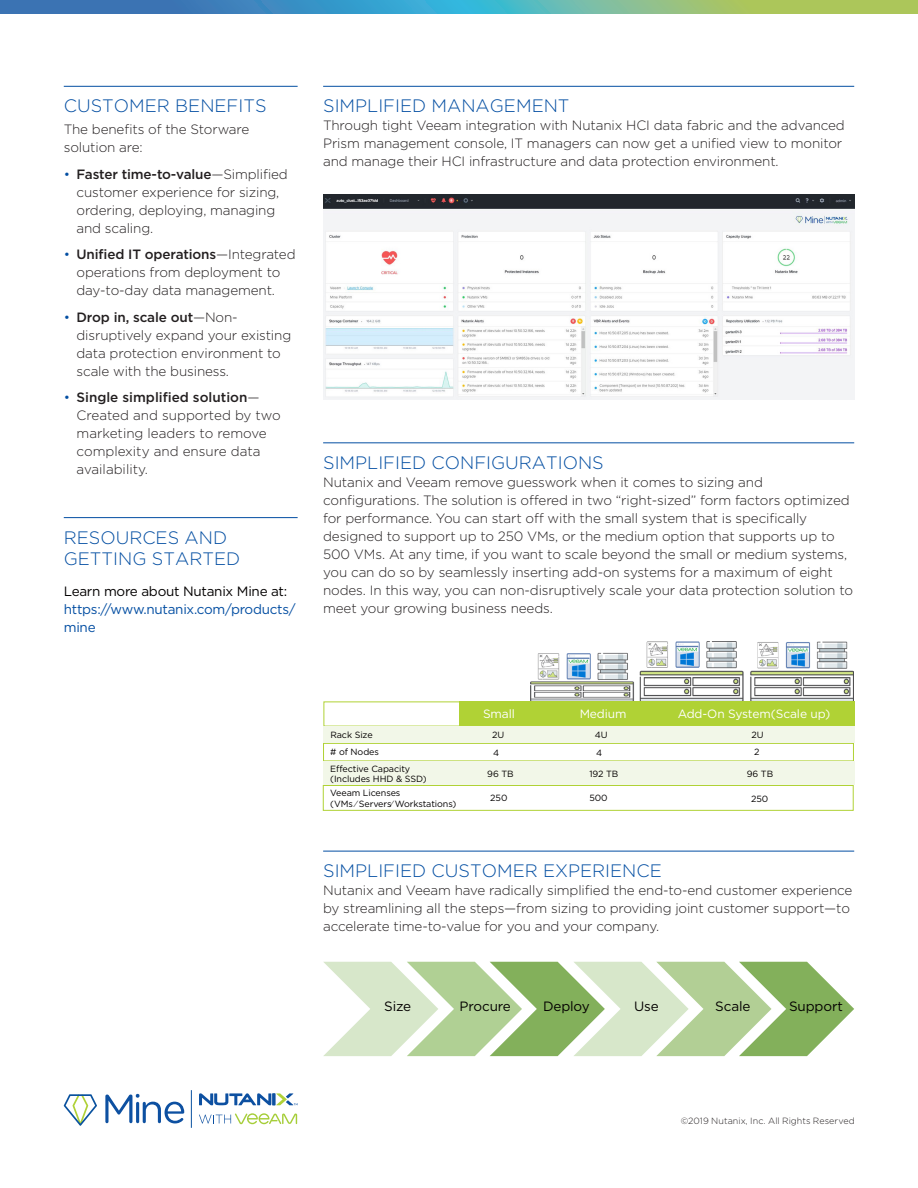
<style>
.page{position:relative;width:918px;height:1188px;background:#fff}
.page>*{position:absolute;margin:0;border:0;box-sizing:border-box;transform-origin:0 0}
.WhiteText{font:300 18px "Gotham";color:#034ea2}
.BodyTextBeforeBullet{font:300 18px/21.6px "Gotham";color:#034ea2}
.WhiteText-2{font:300 13.5px/18px "Gotham";letter-spacing:-.01em;color:#231f20}
.BodyTextBeforeBullet-2{font:300 13.5px/18px "Gotham";letter-spacing:-.01em;color:#231f20}
.BodyTextBeforeBullet-3{font:13.5px "Gotham";letter-spacing:-.02em;color:#030000}
.BodyTextBeforeBullet-4{font:13.5px/18px "Gotham";letter-spacing:-.02em;color:#034ea2}
.BodyTextBeforeBullet-5{font:12px "Gotham";letter-spacing:-.01em;color:#fff}
.BodyTextBeforeBullet-6{font:9px "Gotham";letter-spacing:-.01em;color:#030000}
.t1{font:300 9px "Gotham";letter-spacing:.005em;color:#231f20}
.s1{color:#034ea2}
.s2{font-weight:500}
</style>
<div class="page">
<svg style="left:0;top:0;width:918px;height:14px;background:#61a4a3"></svg>
<hr style="left:191px;top:1090px;width:1px;height:38px;background:#0a529f">
<svg style="left:105px;top:1094px;width:79px;height:29px"></svg>
<svg style="left:64px;top:1094px;width:33px;height:32px"></svg>
<svg style="left:199px;top:1093px;width:99px;height:12px"></svg>
<svg style="left:199px;top:1113px;width:98px;height:11px"></svg>
<hr style="left:64px;top:517px;width:234px;height:1px;background:#034ea2">
<hr style="left:323px;top:86px;width:531px;height:1px;background:#034ea2">
<hr style="left:323px;top:442px;width:531px;height:1px;background:#034ea2">
<img style="left:323px;top:194px;width:531px;height:206px">
<hr style="left:64px;top:86px;width:234px;height:1px;background:#034ea2">
<img style="left:530px;top:642px;width:324px;height:59px">
<div style="left:459px;top:701px;width:395px;height:25px;background:#b0d235"></div>
<div style="left:324px;top:702px;width:530px;height:24px;border:1px solid #b0d235"></div>
<div style="left:323px;top:743px;width:531px;height:18px;border:1px solid #b0d235"></div>
<div style="left:323px;top:726px;width:531px;height:17px;background:#f2f7e8"></div>
<div style="left:323px;top:761px;width:531px;height:24px;background:#f2f7e8"></div>
<hr style="left:323px;top:851px;width:531px;height:1px;background:#034ea2">
<svg style="left:323px;top:962px;width:531px;height:94px"></svg>
<div style="left:323px;top:785px;width:531px;height:26px;border:1px solid #b0d235"></div>
<p class="BodyTextBeforeBullet" style="left:64px;top:95px;width:204px">CUSTOMER BENEFITS</p>
<p class="BodyTextBeforeBullet-2" style="left:64px;top:120px;width:187px">The benefits of the Storware</p>
<p class="BodyTextBeforeBullet-2" style="left:64px;top:138px;width:81px">solution are:</p>
<p class="BodyTextBeforeBullet-2" style="left:77px;top:165px;width:213px;text-indent:-13px"><span class="s1">•</span> <span class="s2">Faster time-to-value</span>—Simplified customer experience for sizing, ordering, deploying, managing and scaling.</p>
<p class="BodyTextBeforeBullet-2" style="left:64px;top:245px;width:233px;text-align:center"><span class="s1">•</span> <span class="s2">Unified IT operations</span>—Integrated operations from deployment to day-to-day data management.</p>
<p class="BodyTextBeforeBullet-2" style="left:77px;top:308px;width:216px;text-indent:-13px"><span class="s1">•</span> <span class="s2">Drop in, scale out</span>—Non&shy;disruptively expand your existing data protection environment to scale with the business.</p>
<p class="BodyTextBeforeBullet-2" style="left:77px;top:388px;width:206px;text-indent:-13px"><span class="s1">•</span> <span class="s2">Single simplified solution</span>—<br>Created and supported by two marketing leaders to remove complexity and ensure data availability.</p>
<p class="BodyTextBeforeBullet" style="left:64px;top:526px;width:178px">RESOURCES AND<br>GETTING STARTED</p>
<p class="BodyTextBeforeBullet-3" style="left:64px;top:582px;width:225px">Learn more about Nutanix Mine at:</p>
<p class="BodyTextBeforeBullet-4" style="left:64px;top:600px;width:228px">https://www.nutanix.com/products/ mine</p>
<p class="WhiteText" style="left:323px;top:94px;width:248px">SIMPLIFIED MANAGEMENT</p>
<p class="WhiteText-2" style="left:323px;top:116px;width:523px">Through tight Veeam integration with Nutanix HCI data fabric and the advanced<br>Prism management console, IT managers can now get a unified view to monitor and manage their HCI infrastructure and data protection environment.</p>
<p class="WhiteText" style="left:323px;top:451px;width:282px">SIMPLIFIED CONFIGURATIONS</p>
<p class="WhiteText-2" style="left:323px;top:473px;width:531px">Nutanix and Veeam remove guesswork when it comes to sizing and configurations. The solution is offered in two “right-sized” form factors optimized for performance. You can start off with the small system that is specifically designed to support up to 250 VMs, or the medium option that supports up to 500 VMs. At any time, if you want to scale beyond the small or medium systems, you can do so by seamlessly inserting add-on systems for a maximum of eight nodes. In this way, you can non-disruptively scale your data protection solution to meet your growing business needs.</p>
<p class="BodyTextBeforeBullet-5" style="left:483px;top:706px;width:33px">Small</p>
<p class="BodyTextBeforeBullet-5" style="left:580px;top:706px;width:48px">Medium</p>
<p class="BodyTextBeforeBullet-5" style="left:678px;top:706px;width:154px">Add-On System(Scale up)</p>
<p class="BodyTextBeforeBullet-6" style="left:751px;top:729px;width:14px">2U</p>
<p class="BodyTextBeforeBullet-6" style="left:754px;top:747px;width:7px">2</p>
<p class="BodyTextBeforeBullet-6" style="left:330px;top:729px;width:44px">Rack Size</p>
<p class="BodyTextBeforeBullet-6" style="left:492px;top:729px;width:14px">2U</p>
<p class="BodyTextBeforeBullet-6" style="left:487px;top:768px;width:28px">96 TB</p>
<p class="BodyTextBeforeBullet-6" style="left:490px;top:792px;width:19px">250</p>
<p class="BodyTextBeforeBullet-6" style="left:589px;top:792px;width:20px">500</p>
<p class="BodyTextBeforeBullet-6" style="left:751px;top:793px;width:19px">250</p>
<p class="BodyTextBeforeBullet-6" style="left:595px;top:729px;width:14px">4U</p>
<p class="BodyTextBeforeBullet-6" style="left:330px;top:746px;width:50px"># of Nodes</p>
<p class="BodyTextBeforeBullet-6" style="left:493px;top:747px;width:8px">4</p>
<p class="BodyTextBeforeBullet-6" style="left:596px;top:747px;width:8px">4</p>
<p class="BodyTextBeforeBullet-6" style="left:330px;top:763px;width:82px">Effective Capacity</p>
<p class="BodyTextBeforeBullet-6" style="left:330px;top:773px;width:98px">(Includes HHD &amp; SSD)</p>
<p class="BodyTextBeforeBullet-6" style="left:330px;top:787px;width:72px">Veeam Licenses</p>
<p class="BodyTextBeforeBullet-6" style="left:330px;top:798px;width:128px">(VMs / Servers/ Workstations)</p>
<p class="BodyTextBeforeBullet-6" style="left:589px;top:768px;width:30px">192 TB</p>
<p class="BodyTextBeforeBullet-6" style="left:747px;top:768px;width:28px">96 TB</p>
<p class="WhiteText" style="left:323px;top:859px;width:340px">SIMPLIFIED CUSTOMER EXPERIENCE</p>
<p class="WhiteText-2" style="left:323px;top:881px;width:531px">Nutanix and Veeam have radically simplified the end-to-end customer experience by streamlining all the steps—from sizing to providing joint customer support—to accelerate time-to-value for you and your company.</p>
<p class="BodyTextBeforeBullet-3" style="left:384px;top:998px;width:29px">Size</p>
<p class="BodyTextBeforeBullet-3" style="left:460px;top:998px;width:53px">Procure</p>
<p class="BodyTextBeforeBullet-3" style="left:543px;top:998px;width:48px">Deploy</p>
<p class="BodyTextBeforeBullet-3" style="left:634px;top:998px;width:26px">Use</p>
<p class="BodyTextBeforeBullet-3" style="left:715px;top:998px;width:37px">Scale</p>
<p class="BodyTextBeforeBullet-3" style="left:789px;top:998px;width:55px">Support</p>
<p class="t1" style="left:681px;top:1115px;width:176px">©2019 Nutanix, Inc. All Rights Reserved</p>
</div>
